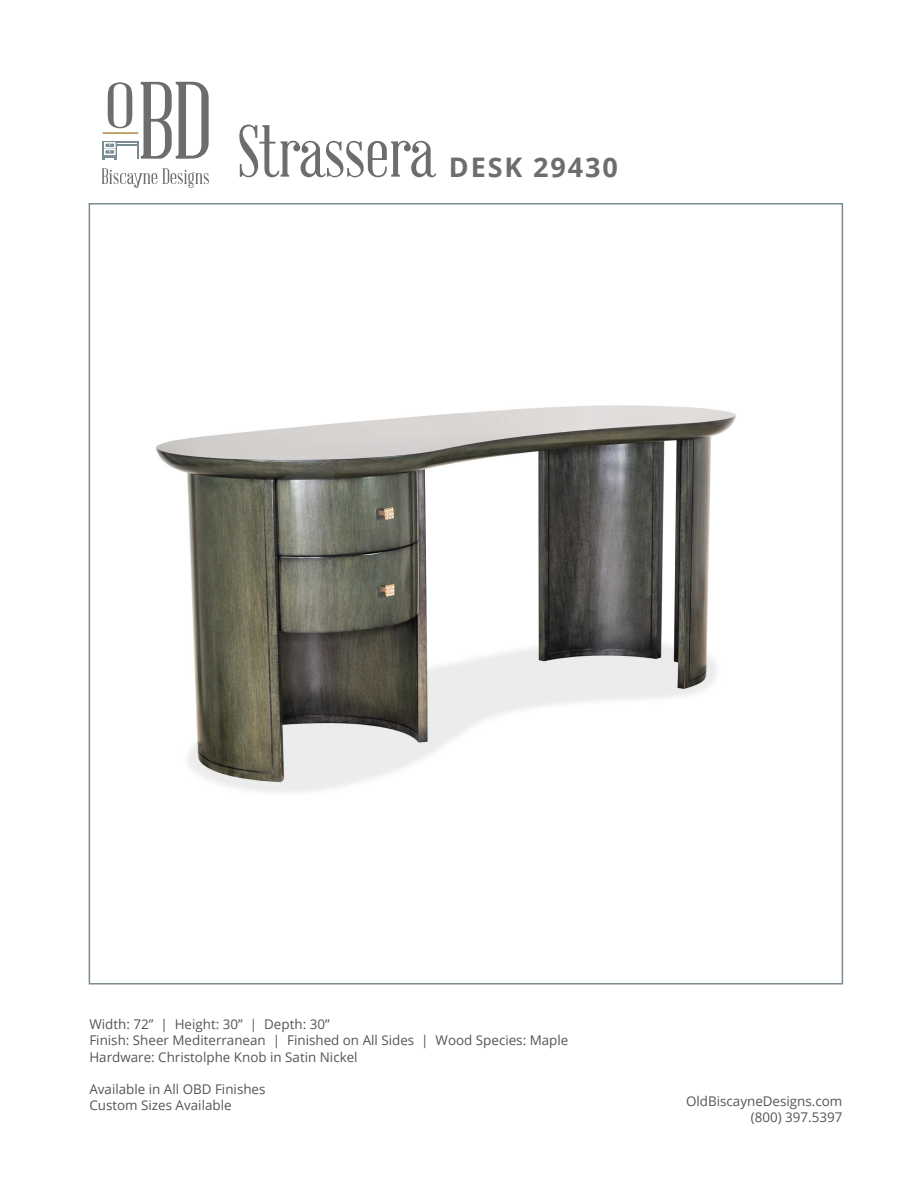
<style>
.page{position:relative;width:918px;height:1188px;background:#fff}
.page>*{position:absolute;margin:0;border:0;box-sizing:border-box;transform-origin:0 0}
.t1{font:72px "Abraham Lincoln";color:#6d6d6f}
.t2{font:700 27px "Open Sans";letter-spacing:.07em;color:#6d6d6f}
.t3{font:13.35px/16px "Open Sans";color:#545653}
</style>
<div class="page">
<img style="left:156px;top:405px;width:580px;height:388px">
<svg style="left:102px;top:168px;width:55px;height:20px"></svg>
<svg style="left:163px;top:168px;width:46px;height:20px"></svg>
<svg style="left:102px;top:82px;width:107px;height:77px"></svg>
<div style="left:104px;top:142px;width:12px;height:6px;border:2px solid #fff"></div>
<h1 class="t1" style="left:237px;top:114px;width:199px">Strassera</h1>
<h2 class="t2" style="left:449px;top:148px;width:171px">DESK 29430</h2>
<p class="t3" style="left:89px;top:1016px;width:481px">Width: 72” | Height: 30” | Depth: 30”<br>Finish: Sheer Mediterranean | Finished on All Sides | Wood Species: Maple<br>Hardware: Christolphe Knob in Satin Nickel</p>
<p class="t3" style="left:89px;top:1081px;width:178px">Available in All OBD Finishes<br>Custom Sizes Available</p>
<p class="t3" style="left:686px;top:1092px;width:158px;text-align:right">OldBiscayneDesigns.com (800) 397.5397</p>
</div>
